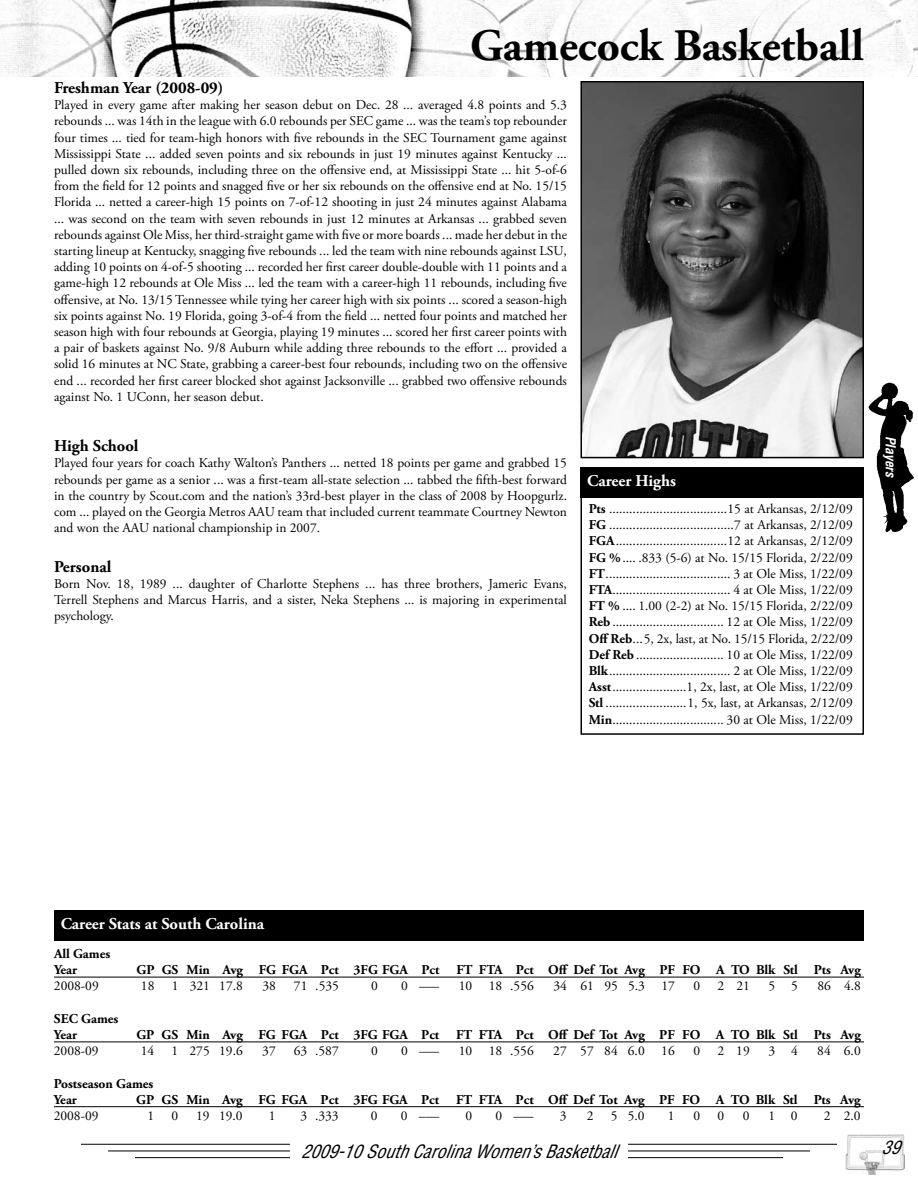
<style>
.page{position:relative;width:918px;height:1188px;background:#fff}
.page>*{position:absolute;margin:0;border:0;box-sizing:border-box;transform-origin:0 0}
.t1{font:700 45px "Adobe Garamond Pro";color:#000}
.t2{font:italic condensed 18px "Helvetica";color:#000}
.t3{font:700 16.5px "Adobe Garamond Pro";color:#000}
.t4{font:700 16.5px "Adobe Garamond Pro";color:#fff}
.t5{font:13.5px/16.2px "Adobe Garamond Pro";color:#000;text-align:justify}
.t6{font:700 13.5px/16.2px "Adobe Garamond Pro";color:#000}
.t7{font:italic 700 condensed 13.5px "Helvetica";color:#fff}
.s1{font-weight:700}
</style>
<div class="page">
<img style="left:868px;top:382px;width:46px;height:150px">
<img style="left:845px;top:1135px;width:59px;height:39px">
<img style="left:0;top:0;width:918px;height:76px">
<hr style="left:108px;top:1151px;width:702px;height:1px;background:#000">
<hr style="left:135px;top:1157px;width:648px;height:1px;background:#000">
<hr style="left:81px;top:1144px;width:756px;height:1px;background:#000">
<div style="left:290px;top:1143px;width:338px;height:18px;background:#fff"></div>
<div style="left:580px;top:468px;width:284px;height:30px;background:#000"></div>
<svg style="left:580px;top:498px;width:284px;height:237px"></svg>
<svg style="left:580px;top:81px;width:284px;height:378px"></svg>
<hr style="left:54px;top:977px;width:810px;height:1px;background:#000">
<hr style="left:54px;top:1042px;width:810px;height:1px;background:#000">
<hr style="left:54px;top:1106px;width:810px;height:1px;background:#000">
<div style="left:54px;top:910px;width:810px;height:31px;background:#000"></div>
<h1 class="t1" style="left:470px;top:19px;width:395px">Gamecock Basketball</h1>
<p class="t3" style="left:54px;top:78px;width:171px">Freshman Year (2008-09)</p>
<p class="t5" style="left:54px;top:97px;width:515px">Played in every game after making her season debut on Dec. 28 ... averaged 4.8 points and 5.3 rebounds ... was 14th in the league with 6.0 rebounds per SEC game ... was the team’s top rebounder four times ... tied for team-high honors with five rebounds in the SEC Tournament game against Mississippi State ... added seven points and six rebounds in just 19 minutes against Kentucky ... pulled down six rebounds, including three on the offensive end, at Mississippi State ... hit 5-of-6 from the field for 12 points and snagged five or her six rebounds on the offensive end at No. 15/15<br>Florida ... netted a career-high 15 points on 7-of-12 shooting in just 24 minutes against Alabama ... was second on the team with seven rebounds in just 12 minutes at Arkansas ... grabbed seven rebounds against Ole Miss, her third-straight game with five or more boards ... made her debut in the starting lineup at Kentucky, snagging five rebounds ... led the team with nine rebounds against LSU, adding 10 points on 4-of-5 shooting ... recorded her first career double-double with 11 points and a game-high 12 rebounds at Ole Miss ... led the team with a career-high 11 rebounds, including five offensive, at No. 13/15 Tennessee while tying her career high with six points ... scored a season-high six points against No. 19 Florida, going 3-of-4 from the field ... netted four points and matched her season high with four rebounds at Georgia, playing 19 minutes ... scored her first career points with a pair of baskets against No. 9/8 Auburn while adding three rebounds to the effort ... provided a solid 16 minutes at NC State, grabbing a career-best four rebounds, including two on the offensive end ... recorded her first career blocked shot against Jacksonville ... grabbed two offensive rebounds against No. 1 UConn, her season debut.</p>
<p class="t3" style="left:54px;top:436px;width:86px">High School</p>
<p class="t5" style="left:54px;top:455px;width:515px">Played four years for coach Kathy Walton’s Panthers ... netted 18 points per game and grabbed 15 rebounds per game as a senior ... was a first-team all-state selection ... tabbed the fifth-best forward in the country by Scout.com and the nation’s 33rd-best player in the class of 2008 by Hoopgurlz. com ... played on the Georgia Metros AAU team that included current teammate Courtney Newton and won the AAU national championship in 2007.</p>
<p class="t3" style="left:54px;top:557px;width:59px">Personal</p>
<p class="t5" style="left:54px;top:576px;width:514px">Born Nov. 18, 1989 ... daughter of Charlotte Stephens ... has three brothers, Jameric Evans, Terrell Stephens and Marcus Harris, and a sister, Neka Stephens ... is majoring in experimental psychology.</p>
<p class="t4" style="left:587px;top:471px;width:90px">Career Highs</p>
<p class="t5" style="left:589px;top:501px;width:266px"><span class="s1">Pts</span> ...................................15 at Arkansas, 2/12/09<br><span class="s1">FG</span> .....................................7 at Arkansas, 2/12/09<br><span class="s1">FGA</span>.................................12 at Arkansas, 2/12/09<br><span class="s1">FG %</span>.... .833 (5-6) at No. 15/15 Florida, 2/22/09<br><span class="s1">FT</span>..................................... 3 at Ole Miss, 1/22/09<br><span class="s1">FTA</span>................................... 4 at Ole Miss, 1/22/09<br><span class="s1">FT %</span> .... 1.00 (2-2) at No. 15/15 Florida, 2/22/09<br><span class="s1">Reb</span> ................................. 12 at Ole Miss, 1/22/09<br><span class="s1">Off Reb</span>...5, 2x, last, at No. 15/15 Florida, 2/22/09<br><span class="s1">Def Reb</span> .......................... 10 at Ole Miss, 1/22/09<br><span class="s1">Blk</span>.................................... 2 at Ole Miss, 1/22/09<br><span class="s1">Asst</span>......................1, 2x, last, at Ole Miss, 1/22/09<br><span class="s1">Stl</span> ........................1, 5x, last, at Arkansas, 2/12/09<br><span class="s1">Min</span>................................. 30 at Ole Miss, 1/22/09</p>
<p class="t7" style="left:899px;top:436px;width:44px;rotate:90deg">Players</p>
<p class="t4" style="left:61px;top:914px;width:205px">Career Stats at South Carolina</p>
<p class="t6" style="left:54px;top:946px;width:58px">All Games<br>Year</p>
<p class="t6" style="left:136px;top:962px;width:304px">GP GS Min Avg FG FGA Pct 3FG FGA Pct</p>
<p class="t6" style="left:456px;top:962px;width:406px">FT FTA Pct Off Def Tot Avg PF FO A TO Blk Stl Pts Avg</p>
<p class="t5" style="left:54px;top:979px;width:46px">2008-09</p>
<p class="t5" style="left:141px;top:979px;width:15px">18</p>
<p class="t5" style="left:172px;top:979px;width:73px">1 321 17.8</p>
<p class="t5" style="left:262px;top:979px;width:15px">38</p>
<p class="t5" style="left:294px;top:979px;width:46px">71 .535</p>
<p class="t5" style="left:371px;top:979px;width:8px">0</p>
<p class="t5" style="left:401px;top:979px;width:40px">0 –––</p>
<p class="t5" style="left:459px;top:979px;width:76px">10 18 .556</p>
<p class="t5" style="left:553px;top:979px;width:123px">34 61 95 5.3 17</p>
<p class="t5" style="left:694px;top:979px;width:8px">0</p>
<p class="t5" style="left:718px;top:979px;width:34px">2 21</p>
<p class="t5" style="left:769px;top:979px;width:31px">5 5</p>
<p class="t5" style="left:817px;top:979px;width:45px">86 4.8</p>
<p class="t6" style="left:54px;top:1011px;width:66px">SEC Games<br>Year</p>
<p class="t6" style="left:136px;top:1027px;width:304px">GP GS Min Avg FG FGA Pct 3FG FGA Pct</p>
<p class="t6" style="left:456px;top:1027px;width:406px">FT FTA Pct Off Def Tot Avg PF FO A TO Blk Stl Pts Avg</p>
<p class="t5" style="left:54px;top:1043px;width:46px">2008-09</p>
<p class="t5" style="left:141px;top:1043px;width:15px">14</p>
<p class="t5" style="left:172px;top:1043px;width:73px">1 275 19.6</p>
<p class="t5" style="left:262px;top:1043px;width:15px">37</p>
<p class="t5" style="left:294px;top:1043px;width:46px">63 .587</p>
<p class="t5" style="left:371px;top:1043px;width:8px">0</p>
<p class="t5" style="left:401px;top:1043px;width:40px">0 –––</p>
<p class="t5" style="left:459px;top:1043px;width:76px">10 18 .556</p>
<p class="t5" style="left:553px;top:1043px;width:123px">27 57 84 6.0 16</p>
<p class="t5" style="left:694px;top:1043px;width:8px">0</p>
<p class="t5" style="left:718px;top:1043px;width:34px">2 19</p>
<p class="t5" style="left:769px;top:1043px;width:31px">3 4</p>
<p class="t5" style="left:817px;top:1043px;width:45px">84 6.0</p>
<p class="t6" style="left:54px;top:1075px;width:101px">Postseason Games<br>Year</p>
<p class="t6" style="left:136px;top:1092px;width:304px">GP GS Min Avg FG FGA Pct 3FG FGA Pct</p>
<p class="t6" style="left:456px;top:1092px;width:406px">FT FTA Pct Off Def Tot Avg PF FO A TO Blk Stl Pts Avg</p>
<p class="t5" style="left:54px;top:1108px;width:46px">2008-09</p>
<p class="t5" style="left:147px;top:1108px;width:8px">1</p>
<p class="t5" style="left:171px;top:1108px;width:8px">0</p>
<p class="t5" style="left:196px;top:1108px;width:48px">19 19.0</p>
<p class="t5" style="left:269px;top:1108px;width:8px">1</p>
<p class="t5" style="left:300px;top:1108px;width:40px">3 .333</p>
<p class="t5" style="left:371px;top:1108px;width:8px">0</p>
<p class="t5" style="left:401px;top:1108px;width:40px">0 –––</p>
<p class="t5" style="left:465px;top:1108px;width:8px">0</p>
<p class="t5" style="left:495px;top:1108px;width:40px">0 –––</p>
<p class="t5" style="left:560px;top:1108px;width:8px">3</p>
<p class="t5" style="left:587px;top:1108px;width:8px">2</p>
<p class="t5" style="left:611px;top:1108px;width:35px">5 5.0</p>
<p class="t5" style="left:668px;top:1108px;width:8px">1</p>
<p class="t5" style="left:693px;top:1108px;width:8px">0</p>
<p class="t5" style="left:717px;top:1108px;width:8px">0</p>
<p class="t5" style="left:743px;top:1108px;width:8px">0</p>
<p class="t5" style="left:768px;top:1108px;width:31px">1 0</p>
<p class="t5" style="left:824px;top:1108px;width:38px">2 2.0</p>
<h2 class="t2" style="left:301px;top:1140px;width:317px">2009-10 South Carolina Women’s Basketball</h2>
<h2 class="t2" style="left:881px;top:1136px;width:19px">39</h2>
</div>
